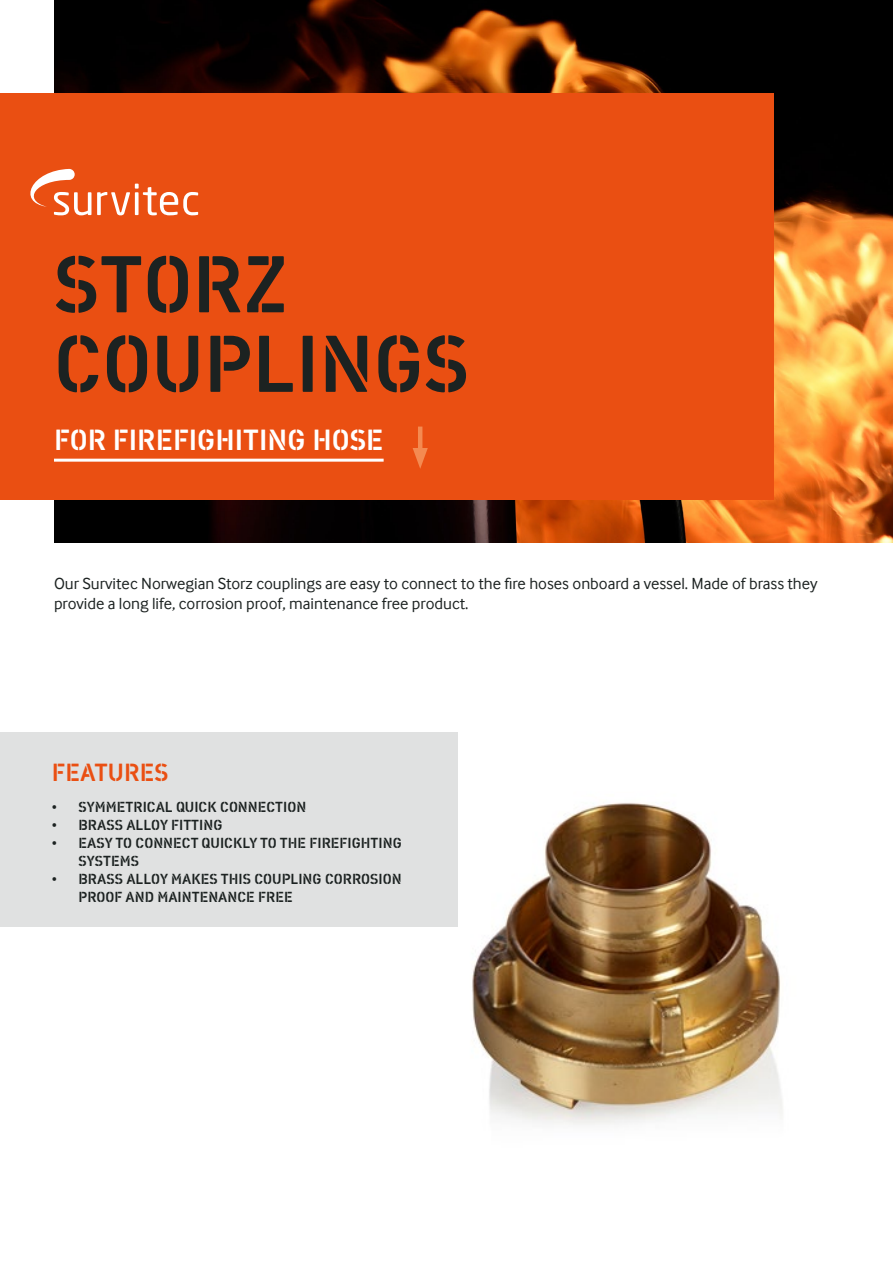
<style>
.page{position:relative;width:893px;height:1263px;background:#fff}
.page>*{position:absolute;margin:0;border:0;box-sizing:border-box;transform-origin:0 0}
.t1{font:82.5px/79.5px "Vtg Stencil DIN";color:#1c2221}
.t2{font:30px "Vtg Stencil DIN";color:#fff}
.t3{font:25.5px "Vtg Stencil DIN";color:#ea4f12}
.t4{font:16.5px/19.8px "Inter Face";color:#1c2221}
.t5{font:15px/18px "Vtg Stencil DIN";color:#1c2221}
</style>
<div class="page">
<img style="left:472px;top:802px;width:311px;height:323px">
<img style="left:54px;top:0;width:839px;height:542px">
<div style="left:0;top:93px;width:774px;height:407px;background:#ea4f12"></div>
<hr style="left:54px;top:459px;width:330px;height:3px;background:#fff">
<hr style="left:418px;top:427px;width:4px;height:29px;background:#f48a51">
<svg style="left:413px;top:448px;width:15px;height:21px"></svg>
<div style="left:0;top:732px;width:458px;height:195px;background:#e0e1e1"></div>
<svg style="left:97px;top:184px;width:101px;height:31px"></svg>
<svg style="left:30px;top:169px;width:61px;height:46px"></svg>
<h1 class="t1" style="left:54px;top:247px;width:417px">STORZ<br>COUPLINGS</h1>
<h2 class="t2" style="left:54px;top:422px;width:331px">FOR FIREFIGHITING HOSE</h2>
<p class="t4" style="left:54px;top:575px;width:765px">Our Survitec Norwegian Storz couplings are easy to connect to the fire hoses onboard a vessel. Made of brass they provide a long life, corrosion proof, maintenance free product.</p>
<h3 class="t3" style="left:52px;top:758px;width:118px">FEATURES</h3>
<p class="t5" style="left:52px;top:798px;width:256px">• SYMMETRICAL QUICK CONNECTION</p>
<p class="t5" style="left:52px;top:816px;width:172px">• BRASS ALLOY FITTING</p>
<p class="t5" style="left:79px;top:834px;width:325px;text-indent:-27px">• EASY TO CONNECT QUICKLY TO THE FIREFIGHTING<br>SYSTEMS</p>
<p class="t5" style="left:79px;top:870px;width:325px;text-indent:-27px">• BRASS ALLOY MAKES THIS COUPLING CORROSION<br>PROOF AND MAINTENANCE FREE</p>
</div>
